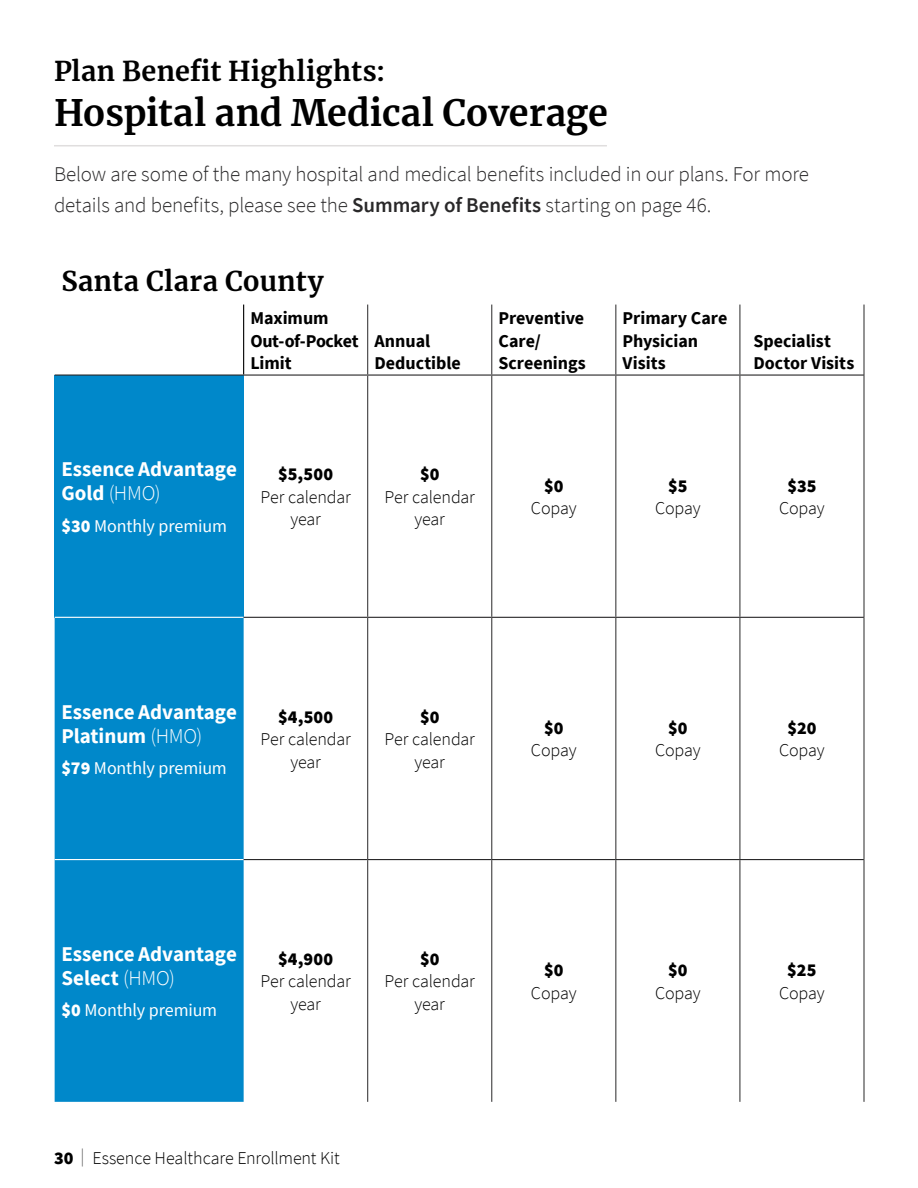
<style>
.page{position:relative;width:918px;height:1188px;background:#fff}
.page>*{position:absolute;margin:0;border:0;box-sizing:border-box;transform-origin:0 0}
.t1{font:700 36px "Merriweather";letter-spacing:-.005em;color:#000}
.t2{font:700 27px "Merriweather";letter-spacing:.015em;color:#000}
.t3{font:300 21px/31.5px "Source Sans Pro";letter-spacing:-.01em;color:#292829}
.t4{font:700 21px/24px "Source Sans Pro";color:#fff}
.t5{font:300 18px/22.5px "Source Sans Pro";letter-spacing:-.01em;color:#000;text-align:center}
.t6{font:700 18px/22.5px "Source Sans Pro";color:#000}
.t7{font:18px "Source Sans Pro";letter-spacing:-.005em;color:#fff}
.t8{font:900 18px "Source Sans Pro";letter-spacing:.01em;color:#000}
.s1{font-weight:600}
.s2{font-weight:300}
.s3{font-weight:900}
.s4{color:#5a5a5a}
</style>
<div class="page">
<svg style="left:244px;top:304px;width:621px;height:798px"></svg>
<div style="left:55px;top:375px;width:189px;height:242px;background:#0088ca"></div>
<div style="left:55px;top:618px;width:189px;height:484px;background:#0088ca"></div>
<hr style="left:55px;top:859px;width:189px;height:1px;background:#fff">
<hr style="left:55px;top:374px;width:189px;height:2px;background:#292829">
<hr style="left:244px;top:374px;width:124px;height:2px;background:#292829">
<hr style="left:367px;top:305px;width:1px;height:69px;background:#292829">
<hr style="left:492px;top:305px;width:1px;height:69px;background:#292829">
<hr style="left:616px;top:305px;width:1px;height:69px;background:#292829">
<hr style="left:740px;top:305px;width:1px;height:69px;background:#292829">
<hr style="left:368px;top:374px;width:124px;height:2px;background:#292829">
<hr style="left:492px;top:374px;width:124px;height:2px;background:#292829">
<hr style="left:616px;top:374px;width:124px;height:2px;background:#292829">
<hr style="left:740px;top:374px;width:124px;height:2px;background:#292829">
<hr style="left:864px;top:305px;width:1px;height:70px;background:#292829">
<hr style="left:367px;top:376px;width:1px;height:241px;background:#292829">
<hr style="left:492px;top:376px;width:1px;height:241px;background:#292829">
<hr style="left:616px;top:376px;width:1px;height:241px;background:#292829">
<hr style="left:740px;top:376px;width:1px;height:241px;background:#292829">
<hr style="left:864px;top:375px;width:1px;height:242px;background:#292829">
<hr style="left:244px;top:617px;width:124px;height:1px;background:#292829">
<hr style="left:367px;top:618px;width:1px;height:241px;background:#292829">
<hr style="left:368px;top:617px;width:124px;height:1px;background:#292829">
<hr style="left:492px;top:618px;width:1px;height:241px;background:#292829">
<hr style="left:492px;top:617px;width:124px;height:1px;background:#292829">
<hr style="left:616px;top:617px;width:124px;height:1px;background:#292829">
<hr style="left:616px;top:618px;width:1px;height:241px;background:#292829">
<hr style="left:740px;top:618px;width:1px;height:241px;background:#292829">
<hr style="left:740px;top:617px;width:124px;height:1px;background:#292829">
<hr style="left:864px;top:617px;width:1px;height:243px;background:#292829">
<hr style="left:244px;top:859px;width:124px;height:1px;background:#292829">
<hr style="left:367px;top:860px;width:1px;height:242px;background:#292829">
<hr style="left:368px;top:859px;width:124px;height:1px;background:#292829">
<hr style="left:492px;top:860px;width:1px;height:242px;background:#292829">
<hr style="left:492px;top:859px;width:124px;height:1px;background:#292829">
<hr style="left:616px;top:859px;width:124px;height:1px;background:#292829">
<hr style="left:616px;top:860px;width:1px;height:242px;background:#292829">
<hr style="left:740px;top:860px;width:1px;height:242px;background:#292829">
<hr style="left:740px;top:859px;width:124px;height:1px;background:#292829">
<hr style="left:864px;top:860px;width:1px;height:242px;background:#292829">
<hr style="left:243px;top:305px;width:1px;height:69px;background:#000">
<hr style="left:54px;top:145px;width:553px;height:1px;background:#e0dede">
<h2 class="t2" style="left:54px;top:52px;width:333px">Plan Benefit Highlights:</h2>
<h1 class="t1" style="left:54px;top:88px;width:556px">Hospital and Medical Coverage</h1>
<p class="t3" style="left:54px;top:158px;width:756px">Below are some of the many hospital and medical benefits included in our plans. For more details and benefits, please see the <span class="s1">Summary of Benefits</span> starting on page 46.</p>
<h2 class="t2" style="left:61px;top:263px;width:264px">Santa Clara County</h2>
<p class="t6" style="left:250px;top:307px;width:110px">Maximum<br>Out-of-Pocket<br>Limit</p>
<p class="t6" style="left:374px;top:329px;width:88px">Annual<br>Deductible</p>
<p class="t6" style="left:499px;top:307px;width:89px">Preventive<br>Care/<br>Screenings</p>
<p class="t6" style="left:623px;top:307px;width:106px">Primary Care<br>Physician<br>Visits</p>
<p class="t6" style="left:753px;top:329px;width:102px">Specialist<br>Doctor Visits</p>
<p class="t4" style="left:61px;top:457px;width:177px">Essence Advantage<br>Gold <span class="s2">(HMO)</span></p>
<p class="t7" style="left:61px;top:514px;width:167px"><span class="s3">$30</span> Monthly premium</p>
<p class="t8" style="left:278px;top:462px;width:56px">$5,500</p>
<p class="t5" style="left:261px;top:486px;width:92px">Per calendar year</p>
<p class="t8" style="left:420px;top:462px;width:21px">$0</p>
<p class="t5" style="left:385px;top:486px;width:92px">Per calendar year</p>
<p class="t8" style="left:544px;top:473px;width:21px">$0</p>
<p class="t5" style="left:531px;top:497px;width:47px">Copay</p>
<p class="t8" style="left:668px;top:473px;width:21px">$5</p>
<p class="t5" style="left:655px;top:497px;width:47px">Copay</p>
<p class="t8" style="left:787px;top:473px;width:31px">$35</p>
<p class="t5" style="left:779px;top:497px;width:47px">Copay</p>
<p class="t4" style="left:61px;top:699px;width:177px">Essence Advantage<br>Platinum <span class="s2">(HMO)</span></p>
<p class="t7" style="left:61px;top:757px;width:167px"><span class="s3">$79</span> Monthly premium</p>
<p class="t8" style="left:278px;top:704px;width:57px">$4,500</p>
<p class="t5" style="left:261px;top:728px;width:92px">Per calendar year</p>
<p class="t8" style="left:420px;top:704px;width:21px">$0</p>
<p class="t5" style="left:385px;top:728px;width:92px">Per calendar year</p>
<p class="t8" style="left:544px;top:716px;width:21px">$0</p>
<p class="t5" style="left:531px;top:739px;width:47px">Copay</p>
<p class="t8" style="left:668px;top:716px;width:21px">$0</p>
<p class="t5" style="left:655px;top:739px;width:47px">Copay</p>
<p class="t8" style="left:787px;top:716px;width:31px">$20</p>
<p class="t5" style="left:779px;top:739px;width:47px">Copay</p>
<p class="t4" style="left:61px;top:942px;width:177px">Essence Advantage<br>Select <span class="s2">(HMO)</span></p>
<p class="t7" style="left:61px;top:999px;width:157px"><span class="s3">$0</span> Monthly premium</p>
<p class="t8" style="left:278px;top:947px;width:57px">$4,900</p>
<p class="t5" style="left:261px;top:970px;width:92px">Per calendar year</p>
<p class="t8" style="left:420px;top:947px;width:21px">$0</p>
<p class="t5" style="left:385px;top:970px;width:92px">Per calendar year</p>
<p class="t5" style="left:54px;top:1146px;width:287px"><span class="s3">30</span> <span class="s4">|</span> Essence Healthcare Enrollment Kit</p>
<p class="t8" style="left:544px;top:958px;width:21px">$0</p>
<p class="t5" style="left:531px;top:982px;width:47px">Copay</p>
<p class="t8" style="left:668px;top:958px;width:21px">$0</p>
<p class="t5" style="left:655px;top:982px;width:47px">Copay</p>
<p class="t8" style="left:787px;top:958px;width:31px">$25</p>
<p class="t5" style="left:779px;top:982px;width:47px">Copay</p>
</div>
